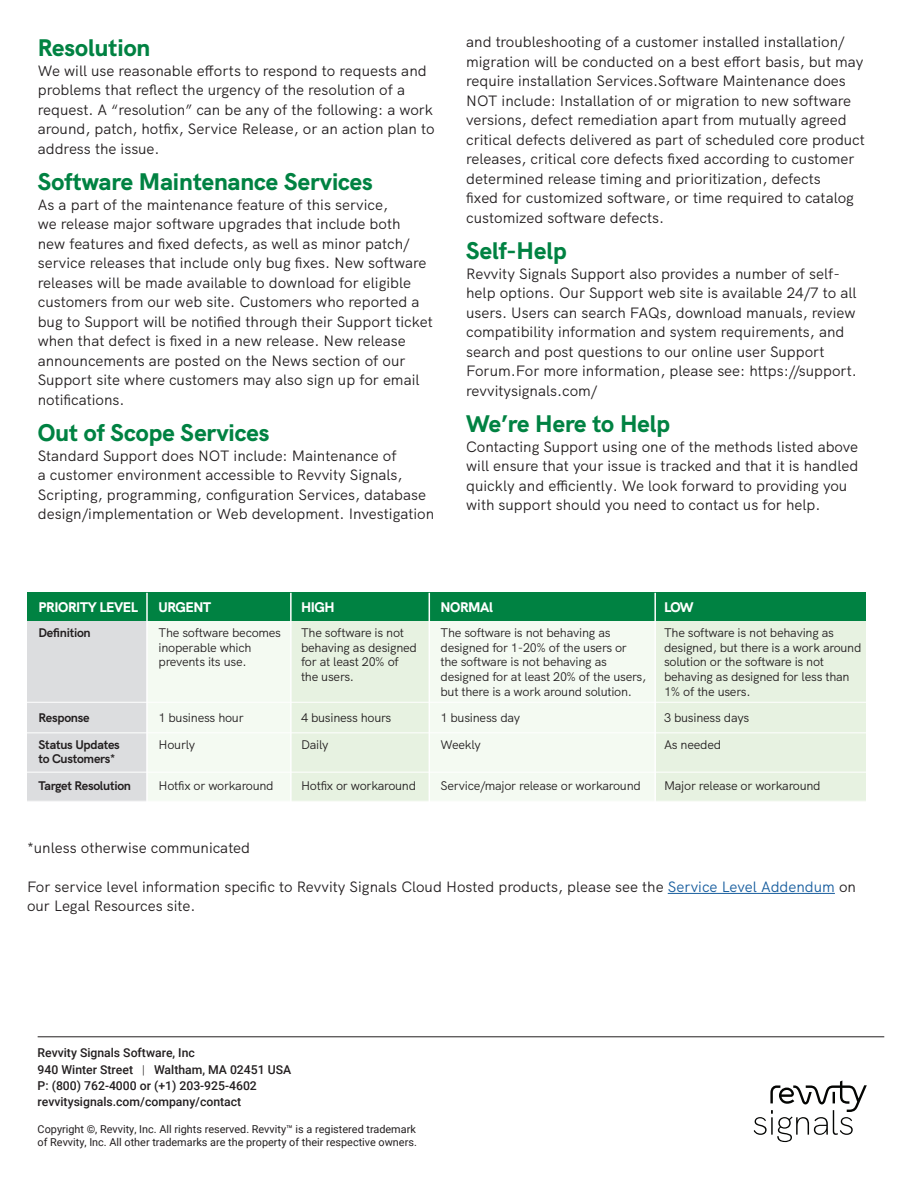
<style>
.page{position:relative;width:918px;height:1188px;background:#fff}
.page>*{position:absolute;margin:0;border:0;box-sizing:border-box;transform-origin:0 0}
.t1{font:800 24px "HK Grotesk";color:#008242}
.t2{font:15px/19.5px "HK Grotesk";color:#231f20}
.t3{font:800 13.95px "HK Grotesk";letter-spacing:-.03em;color:#fff}
.t4{font:12.45px "HK Grotesk";letter-spacing:-.02em;color:#231f20}
.t5{font:700 12.45px/26.4px "HK Grotesk";letter-spacing:-.02em;color:#231f20}
.t6{font:500 12.15px/16.4px "Roboto";color:#231f20}
.t7{font:10.8px/13.6px "Roboto";color:#231f20}
.s1{color:#175d9e}
.s2{font-weight:300}
</style>
<div class="page">
<div style="left:146px;top:620px;width:144px;height:182px;background:#f4faf2"></div>
<div style="left:429px;top:621px;width:226px;height:180px;background:#f4faf2"></div>
<div style="left:27px;top:593px;width:839px;height:28px;background:#008242"></div>
<div style="left:27px;top:621px;width:120px;height:180px;background:#dcdddf"></div>
<div style="left:292px;top:621px;width:137px;height:181px;background:#e7f2e1"></div>
<div style="left:655px;top:621px;width:211px;height:181px;background:#e7f2e1"></div>
<hr style="left:146px;top:593px;width:2px;height:245px;background:#fff">
<hr style="left:290px;top:593px;width:2px;height:245px;background:#fff">
<hr style="left:429px;top:593px;width:1px;height:245px;background:#fff">
<hr style="left:654px;top:593px;width:2px;height:245px;background:#fff">
<hr style="left:27px;top:702px;width:841px;height:1px;background:#fff">
<hr style="left:27px;top:732px;width:841px;height:1px;background:#fff">
<hr style="left:27px;top:772px;width:841px;height:1px;background:#fff">
<hr style="left:27px;top:801px;width:841px;height:1px;background:#fff">
<svg style="left:754px;top:1081px;width:113px;height:61px"></svg>
<hr style="left:38px;top:1036px;width:846px;height:1px;background:#231f20">
<hr style="left:668px;top:893px;width:167px;height:1px;background:#175d9e">
<h1 class="t1" style="left:38px;top:29px;width:114px">Resolution</h1>
<p class="t2" style="left:38px;top:60px;width:398px">We will use reasonable efforts to respond to requests and problems that reflect the urgency of the resolution of a request. A “resolution” can be any of the following: a work around, patch, hotfix, Service Release, or an action plan to address the issue.</p>
<h1 class="t1" style="left:38px;top:163px;width:336px">Software Maintenance Services</h1>
<p class="t2" style="left:38px;top:193px;width:396px">As a part of the maintenance feature of this service,<br>we release major software upgrades that include both<br>new features and fixed defects, as well as minor patch/ service releases that include only bug fixes. New software releases will be made available to download for eligible customers from our web site. Customers who reported a bug to Support will be notified through their Support ticket when that defect is fixed in a new release. New release announcements are posted on the News section of our Support site where customers may also sign up for email notifications.</p>
<h1 class="t1" style="left:38px;top:414px;width:233px">Out of Scope Services</h1>
<p class="t2" style="left:38px;top:444px;width:398px">Standard Support does NOT include: Maintenance of<br>a customer environment accessible to Revvity Signals, Scripting, programming, configuration Services, database design/implementation or Web development. Investigation</p>
<p class="t2" style="left:466px;top:31px;width:400px">and troubleshooting of a customer installed installation/ migration will be conducted on a best effort basis, but may require installation Services.Software Maintenance does NOT include: Installation of or migration to new software versions, defect remediation apart from mutually agreed critical defects delivered as part of scheduled core product releases, critical core defects fixed according to customer determined release timing and prioritization, defects<br>fixed for customized software, or time required to catalog customized software defects.</p>
<h1 class="t1" style="left:466px;top:232px;width:102px">Self-Help</h1>
<p class="t2" style="left:466px;top:262px;width:392px">Revvity Signals Support also provides a number of self&shy;help options. Our Support web site is available 24/7 to all users. Users can search FAQs, download manuals, review compatibility information and system requirements, and search and post questions to our online user Support Forum.For more information, please see: https://support. revvitysignals.com/</p>
<h1 class="t1" style="left:466px;top:405px;width:205px">We’re Here to Help</h1>
<p class="t2" style="left:466px;top:435px;width:394px">Contacting Support using one of the methods listed above will ensure that your issue is tracked and that it is handled quickly and efficiently. We look forward to providing you with support should you need to contact us for help.</p>
<p class="t3" style="left:39px;top:596px;width:101px">PRIORITY LEVEL</p>
<p class="t3" style="left:159px;top:596px;width:54px">URGENT</p>
<p class="t3" style="left:301px;top:596px;width:35px">HIGH</p>
<p class="t3" style="left:441px;top:596px;width:54px">NORMAl</p>
<p class="t3" style="left:664px;top:596px;width:31px">LOW</p>
<p class="t5" style="left:39px;top:618px;width:54px">Definition</p>
<p class="t4" style="left:159px;top:623px;width:124px">The software becomes</p>
<p class="t4" style="left:301px;top:623px;width:104px">The software is not</p>
<p class="t4" style="left:441px;top:623px;width:172px">The software is not behaving as</p>
<p class="t4" style="left:664px;top:623px;width:172px">The software is not behaving as</p>
<p class="t4" style="left:159px;top:637px;width:94px">inoperable which</p>
<p class="t4" style="left:301px;top:637px;width:118px">behaving as designed</p>
<p class="t4" style="left:441px;top:637px;width:188px">designed for 1-20% of the users or</p>
<p class="t4" style="left:664px;top:637px;width:199px">designed, but there is a work around</p>
<p class="t4" style="left:159px;top:652px;width:90px">prevents its use.</p>
<p class="t4" style="left:301px;top:652px;width:99px">for at least 20% of</p>
<p class="t4" style="left:441px;top:652px;width:168px">the software is not behaving as</p>
<p class="t4" style="left:664px;top:652px;width:162px">solution or the software is not</p>
<p class="t4" style="left:301px;top:667px;width:55px">the users.</p>
<p class="t4" style="left:441px;top:667px;width:207px">designed for at least 20% of the users,</p>
<p class="t4" style="left:664px;top:667px;width:187px">behaving as designed for less than</p>
<p class="t4" style="left:441px;top:682px;width:193px">but there is a work around solution.</p>
<p class="t4" style="left:664px;top:682px;width:88px">1% of the users.</p>
<p class="t5" style="left:39px;top:703px;width:53px">Response</p>
<p class="t4" style="left:159px;top:708px;width:87px">1 business hour</p>
<p class="t4" style="left:301px;top:708px;width:92px">4 business hours</p>
<p class="t4" style="left:441px;top:708px;width:81px">1 business day</p>
<p class="t4" style="left:664px;top:708px;width:87px">3 business days</p>
<p class="t5" style="left:39px;top:730px;width:83px">Status Updates</p>
<p class="t4" style="left:159px;top:735px;width:38px">Hourly</p>
<p class="t4" style="left:301px;top:735px;width:29px">Daily</p>
<p class="t4" style="left:441px;top:735px;width:42px">Weekly</p>
<p class="t4" style="left:664px;top:735px;width:59px">As needed</p>
<p class="t5" style="left:39px;top:745px;width:94px">to Customers*<br>Target Resolution</p>
<p class="t4" style="left:159px;top:776px;width:117px">Hotfix or workaround</p>
<p class="t4" style="left:301px;top:776px;width:117px">Hotfix or workaround</p>
<p class="t4" style="left:441px;top:776px;width:202px">Service/major release or workaround</p>
<p class="t4" style="left:664px;top:776px;width:158px">Major release or workaround</p>
<p class="t2" style="left:27px;top:836px;width:225px">*unless otherwise communicated</p>
<p class="t2" style="left:27px;top:875px;width:830px">For service level information specific to Revvity Signals Cloud Hosted products, please see the <span class="s1">Service Level Addendum</span> on our Legal Resources site.</p>
<p class="t6" style="left:38px;top:1044px;width:255px">Revvity Signals Software, Inc<br>940 Winter Street <span class="s2">|</span> Waltham, MA 02451 USA P: (800) 762-4000 or (+1) 203-925-4602 revvitysignals.com/company/contact</p>
<p class="t7" style="left:38px;top:1122px;width:381px">Copyright ©, Revvity, Inc. All rights reserved. Revvity™ is a registered trademark of Revvity, Inc. All other trademarks are the property of their respective owners.</p>
</div>
